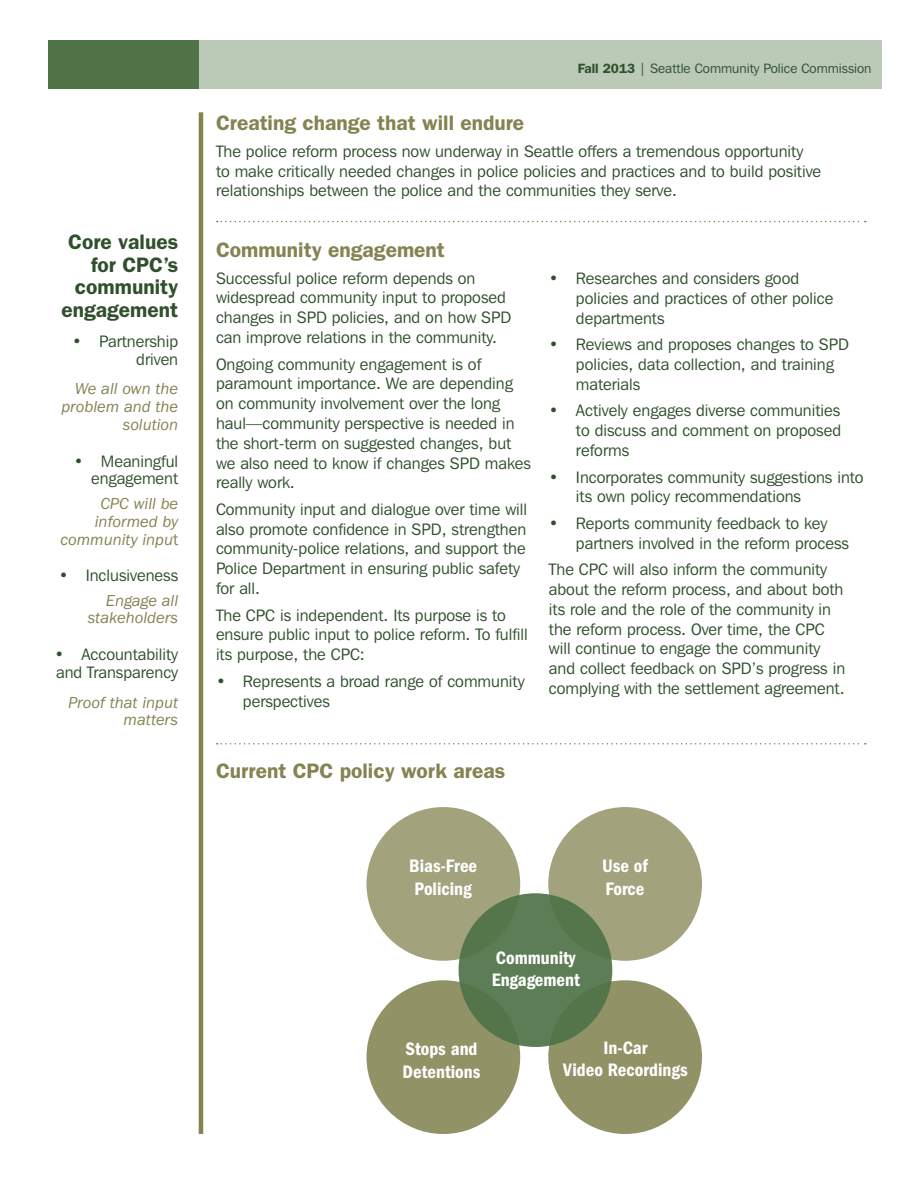
<style>
.page{position:relative;width:918px;height:1188px;background:#fff}
.page>*{position:absolute;margin:0;border:0;box-sizing:border-box;transform-origin:0 0}
.t1{font:600 21px "Franklin Gothic";color:#848352}
.t2{font:600 21px/22.6px "Franklin Gothic";color:#304f2d;text-align:right}
.t3{font:600 condensed 18.75px/22.5px "Franklin Gothic";color:#fff}
.t4{font:16.5px/19.8px "Franklin Gothic IT Cby BT";color:#304f2d}
.t5{font:italic 16.5px/17.9px "Franklin Gothic";color:#848352;text-align:right}
.t6{font:13.5px "Franklin Gothic IT Cby BT";color:#304f2d}
.s1{font-family:"Franklin Gothic IT Cby BT";font-style:normal}
.s2{font-family:"Franklin Gothic";font-weight:600}
</style>
<div class="page">
<hr style="left:199px;top:112px;width:4px;height:1022px;background:#848352">
<div style="left:49px;top:40px;width:682px;height:49px;background:#4f7247"></div>
<div style="left:200px;top:40px;width:682px;height:49px;background:#bbc9b7"></div>
<div style="left:367px;top:807px;width:153px;height:154px;background:#a2a27d;border-radius:50%"></div>
<div style="left:548px;top:807px;width:154px;height:154px;background:#a2a27d;border-radius:50%"></div>
<div style="left:548px;top:980px;width:154px;height:154px;background:#929267;border-radius:50%"></div>
<div style="left:367px;top:980px;width:153px;height:154px;background:#929267;border-radius:50%"></div>
<div style="left:459px;top:893px;width:153px;height:154px;background:linear-gradient(to right,#5a7a51,#5a7951);border-radius:50%"></div>
<svg style="left:217px;top:221px;width:649px;height:1px"></svg>
<svg style="left:217px;top:743px;width:649px;height:2px"></svg>
<p class="t2" style="left:61px;top:231px;width:118px">Core values for CPC’s community engagement</p>
<p class="t4" style="left:72px;top:332px;width:107px;line-height:17.9px;text-align:right">• Partnership driven</p>
<p class="t5" style="left:61px;top:380px;width:118px">We all own the problem and the solution</p>
<p class="t4" style="left:74px;top:452px;width:106px;line-height:17.9px;text-align:right">• Meaningful engagement</p>
<p class="t5" style="left:60px;top:495px;width:119px">CPC will be informed by community inpu<span class="s1">t</span></p>
<p class="t4" style="left:59px;top:565px;width:121px">• Inclusiveness</p>
<p class="t5" style="left:88px;top:592px;width:92px">Engage all stakeholders</p>
<p class="t4" style="left:54px;top:645px;width:125px;line-height:17.9px">• Accountability and Transparency</p>
<p class="t5" style="left:68px;top:693px;width:112px">Proof that input matters</p>
<p class="t6" style="left:578px;top:60px;width:295px"><span class="s2">Fall 2013</span> | Seattle Community Police Commission</p>
<p class="t1" style="left:216px;top:111px;width:310px">Creating change that will endure</p>
<p class="t4" style="left:216px;top:141px;width:607px">The police reform process now underway in Seattle offers a tremendous opportunity to make critically needed changes in police policies and practices and to build positive relationships between the police and the communities they serve.</p>
<p class="t1" style="left:216px;top:237px;width:230px">Community engagement</p>
<p class="t4" style="left:216px;top:268px;width:297px">Successful police reform depends on widespread community input to proposed changes in SPD policies, and on how SPD can improve relations in the community.</p>
<p class="t4" style="left:216px;top:354px;width:317px">Ongoing community engagement is of paramount importance. We are depending on community involvement over the long haul—community perspective is needed in the short-term on suggested changes, but we also need to know if changes SPD makes really work.</p>
<p class="t4" style="left:216px;top:499px;width:313px">Community input and dialogue over time will also promote confidence in SPD, strengthen community-police relations, and support the Police Department in ensuring public safety for all.</p>
<p class="t4" style="left:216px;top:605px;width:313px">The CPC is independent. Its purpose is to ensure public input to police reform. To fulfill its purpose, the CPC:</p>
<p class="t4" style="left:243px;top:671px;width:283px;text-indent:-27px">• Represents a broad range of community perspectives</p>
<p class="t4" style="left:576px;top:268px;width:259px;text-indent:-27px">• Researches and considers good policies and practices of other police departments</p>
<p class="t4" style="left:576px;top:334px;width:275px;text-indent:-27px">• Reviews and proposes changes to SPD policies, data collection, and training materials</p>
<p class="t4" style="left:576px;top:400px;width:267px;text-align:justify;text-indent:-27px">• Actively engages diverse communities to discuss and comment on proposed reforms</p>
<p class="t4" style="left:576px;top:467px;width:289px;text-indent:-27px">• Incorporates community suggestions into its own policy recommendations</p>
<p class="t4" style="left:576px;top:513px;width:275px;text-indent:-27px">• Reports community feedback to key partners involved in the reform process</p>
<p class="t4" style="left:549px;top:559px;width:298px">The CPC will also inform the community about the reform process, and about both its role and the role of the community in the reform process. Over time, the CPC will continue to engage the community and collect feedback on SPD’s progress in complying with the settlement agreement.</p>
<p class="t1" style="left:216px;top:759px;width:291px">Current CPC policy work areas</p>
<p class="t3" style="left:409px;top:855px;width:69px">Bias-Free<br>Policing</p>
<p class="t3" style="left:602px;top:855px;width:47px">Use of<br>Force</p>
<p class="t3" style="left:492px;top:947px;width:90px">Community<br>Engagement</p>
<p class="t3" style="left:403px;top:1038px;width:79px">Stops and<br>Detentions</p>
<p class="t3" style="left:563px;top:1036px;width:126px;text-align:center">In-Car<br>Video Recordings</p>
</div>
